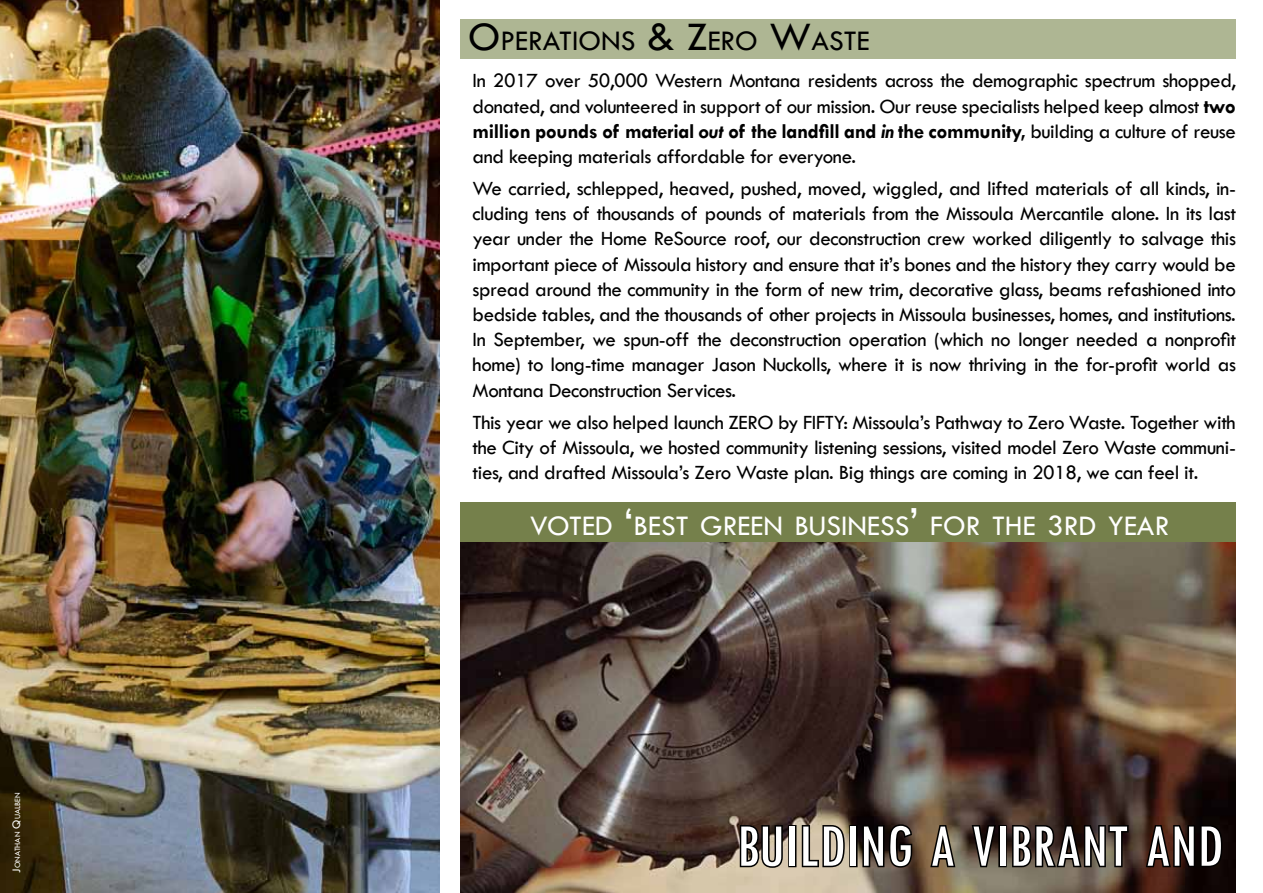
<style>
.page{position:relative;width:1263px;height:893px;background:#fff}
.page>*{position:absolute;margin:0;border:0;box-sizing:border-box;transform-origin:0 0}
.t1{font:condensed 63px "Tw Cen";color:#fff}
.t2{font:29.4px "Tw Cen";color:#fff}
.t3{font:29.4px "Tw Cen";color:#000}
.t4{font:21px/25.2px "Tw Cen";letter-spacing:-.02em;color:#000;text-align:justify}
.t5{font:8.4px "Tw Cen";color:#fff}
.s1{font-size:12px}
.s2{font-size:42px}
.s3{font-weight:700}
.s4{font-weight:700;font-style:italic}
.s5{font-size:30px}
</style>
<div class="page">
<img style="left:460px;top:542px;width:776px;height:351px">
<img style="left:0;top:0;width:439px;height:893px">
<div style="left:460px;top:502px;width:776px;height:40px;background:#75804b"></div>
<div style="left:460px;top:19px;width:776px;height:40px;background:#aeb693"></div>
<svg style="left:738px;top:823px;width:46px;height:46px;background:#463e35"></svg>
<div style="left:788px;top:825px;width:8px;height:42px;border:3px solid #000"></div>
<svg style="left:800px;top:823px;width:46px;height:46px;background:#7d7464"></svg>
<div style="left:849px;top:825px;width:8px;height:42px;border:3px solid #000"></div>
<svg style="left:861px;top:822px;width:53px;height:47px;background:#201814"></svg>
<svg style="left:928px;top:823px;width:29px;height:46px"></svg>
<svg style="left:970px;top:823px;width:28px;height:51px"></svg>
<div style="left:998px;top:825px;width:9px;height:42px;border:3px solid #000"></div>
<svg style="left:1010px;top:823px;width:120px;height:46px;background:#2a221c"></svg>
<svg style="left:1144px;top:823px;width:80px;height:46px;background:#1b0c08"></svg>
<p class="t5" style="left:13px;top:873px;width:82px;rotate:-90deg"><span class="s1">J</span> ONATHAN <span class="s1">Q</span>UALBEN</p>
<h2 class="t3" style="left:468px;top:23px;width:403px"><span class="s2">O</span>PERATIONS <span class="s2">&amp; Z</span>ERO <span class="s2">W</span>ASTE</h2>
<p class="t4" style="left:472px;top:68px;width:765px">In 2017 over 50,000 Western Montana residents across the demographic spectrum shopped, donated, and volunteered in support of our mission. Our reuse specialists helped keep almost <span class="s3">two million pounds of material</span> <span class="s4">out</span> <span class="s3">of the landfill and</span> <span class="s4">in</span> <span class="s3">the community,</span> building a culture of reuse and keeping materials affordable for everyone.</p>
<p class="t4" style="left:473px;top:176px;width:765px">We carried, schlepped, heaved, pushed, moved, wiggled, and lifted materials of all kinds, in&shy;cluding tens of thousands of pounds of materials from the Missoula Mercantile alone. In its last year under the Home ReSource roof, our deconstruction crew worked diligently to salvage this important piece of Missoula history and ensure that it’s bones and the history they carry would be spread around the community in the form of new trim, decorative glass, beams refashioned into bedside tables, and the thousands of other projects in Missoula businesses, homes, and institutions.<br>In September, we spun-off the deconstruction operation (which no longer needed a nonprofit home) to long-time manager Jason Nuckolls, where it is now thriving in the for-profit world as Montana Deconstruction Services.</p>
<p class="t4" style="left:473px;top:409px;width:765px">This year we also helped launch ZERO by FIFTY: Missoula’s Pathway to Zero Waste. Together with the City of Missoula, we hosted community listening sessions, visited model Zero Waste communi&shy;ties, and drafted Missoula’s Zero Waste plan. Big things are coming in 2018, we can feel it.</p>
<h2 class="t2" style="left:530px;top:508px;width:637px">VOTED <span class="s2">‘</span>BEST GREEN BUSINESS<span class="s2">’</span> FOR THE <span class="s5">3</span>RD YEAR</h2>
<h1 class="t1" style="left:737px;top:808px;width:488px">BUILDING A VIBRANT AND</h1>
</div>
